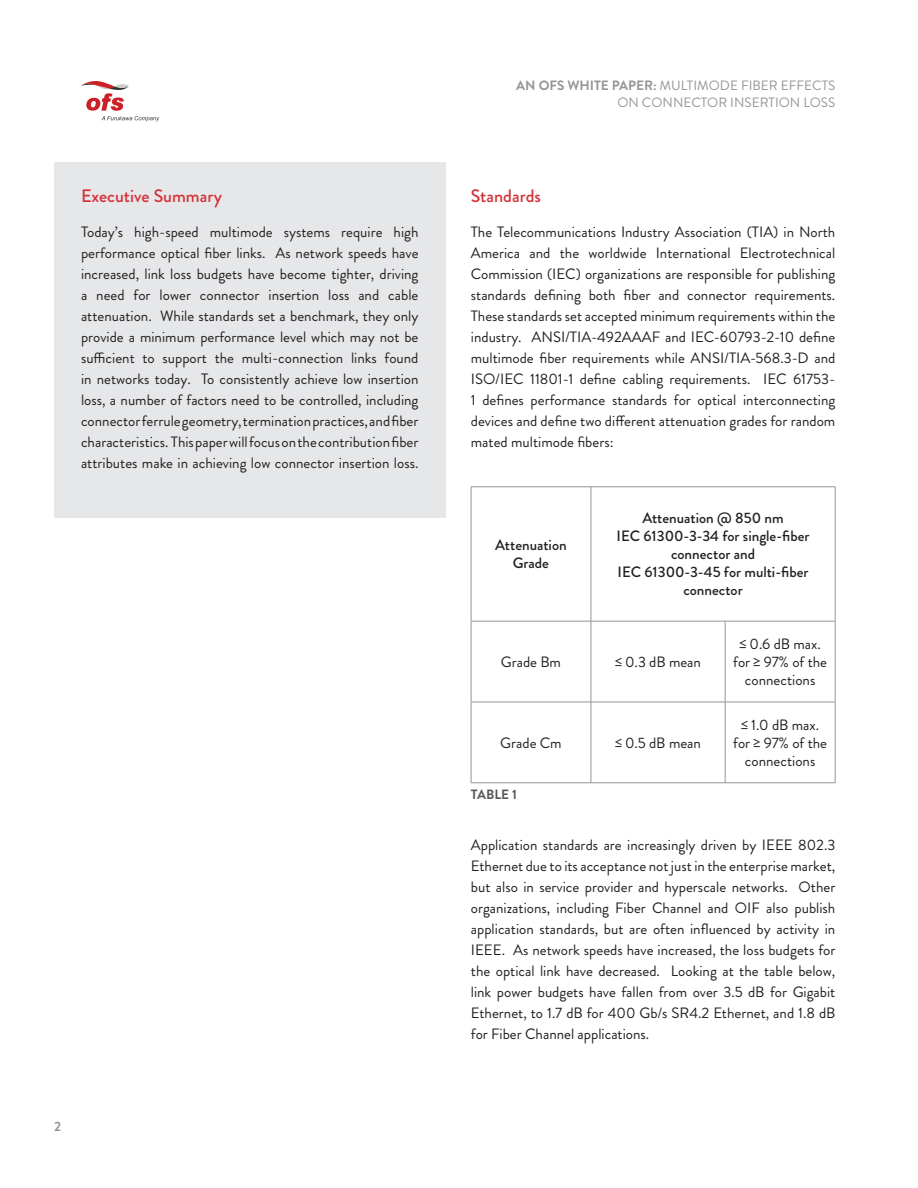
<style>
.page{position:relative;width:918px;height:1188px;background:#fff}
.page>*{position:absolute;margin:0;border:0;box-sizing:border-box;transform-origin:0 0}
.t1{font:500 18px "Brandon Grotesque";color:#d43238}
.t2{font:15px/21px "Brandon Grotesque";color:#231f20;text-align:justify}
.t3{font:500 15px/18px "Brandon Grotesque";color:#231f20;text-align:center}
.t4{font:13.5px/16.2px "Brandon Grotesque";color:#939598;text-align:right}
.t5{font:700 13.5px "Brandon Grotesque";color:#57585a}
.t6{font:700 13.5px "Brandon Grotesque";color:#939598}
.s1{font-weight:700}
</style>
<div class="page">
<div style="left:54px;top:162px;width:392px;height:355px;background:#e6e7e9"></div>
<svg style="left:81px;top:81px;width:78px;height:41px"></svg>
<hr style="left:471px;top:487px;width:120px;height:1px;background:#939598">
<hr style="left:471px;top:487px;width:1px;height:134px;background:#939598">
<hr style="left:591px;top:487px;width:134px;height:1px;background:#939598">
<hr style="left:591px;top:487px;width:1px;height:134px;background:#939598">
<hr style="left:725px;top:487px;width:110px;height:1px;background:#939598">
<hr style="left:835px;top:487px;width:1px;height:134px;background:#939598">
<hr style="left:471px;top:621px;width:120px;height:1px;background:#939598">
<hr style="left:471px;top:621px;width:1px;height:81px;background:#939598">
<hr style="left:591px;top:621px;width:134px;height:1px;background:#939598">
<hr style="left:591px;top:621px;width:1px;height:81px;background:#939598">
<hr style="left:725px;top:621px;width:110px;height:1px;background:#939598">
<hr style="left:725px;top:621px;width:1px;height:81px;background:#939598">
<hr style="left:835px;top:621px;width:1px;height:81px;background:#939598">
<hr style="left:471px;top:702px;width:120px;height:1px;background:#939598">
<hr style="left:471px;top:702px;width:1px;height:81px;background:#939598">
<hr style="left:591px;top:702px;width:134px;height:1px;background:#939598">
<hr style="left:591px;top:702px;width:1px;height:81px;background:#939598">
<hr style="left:725px;top:702px;width:110px;height:1px;background:#939598">
<hr style="left:725px;top:702px;width:1px;height:81px;background:#939598">
<hr style="left:835px;top:702px;width:1px;height:81px;background:#939598">
<hr style="left:471px;top:783px;width:120px;height:1px;background:#939598">
<hr style="left:591px;top:783px;width:134px;height:1px;background:#939598">
<hr style="left:725px;top:783px;width:110px;height:1px;background:#939598">
<p class="t1" style="left:81px;top:184px;width:143px">Executive Summary</p>
<p class="t2" style="left:81px;top:221px;width:339px">Today’s high-speed multimode systems require high performance optical fiber links. As network speeds have increased, link loss budgets have become tighter, driving a need for lower connector insertion loss and cable attenuation. While standards set a benchmark, they only provide a minimum performance level which may not be sufficient to support the multi-connection links found in networks today. To consistently achieve low insertion loss, a number of factors need to be controlled, including connector ferrule geometry, termination practices, and fiber characteristics. This paper will focus on the contribution fiber attributes make in achieving low connector insertion loss.</p>
<p class="t6" style="left:54px;top:1117px;width:8px">2</p>
<p class="t4" style="left:516px;top:78px;width:321px"><span class="s1">AN OFS WHITE PAPER:</span> MULTIMODE FIBER EFFECTS<br>ON CONNECTOR INSERTION LOSS</p>
<p class="t1" style="left:471px;top:184px;width:72px">Standards</p>
<p class="t2" style="left:471px;top:221px;width:366px">The Telecommunications Industry Association (TIA) in North America and the worldwide International Electrotechnical Commission (IEC) organizations are responsible for publishing standards defining both fiber and connector requirements.<br>These standards set accepted minimum requirements within the industry. ANSI/TIA-492AAAF and IEC-60793-2-10 define multimode fiber requirements while ANSI/TIA-568.3-D and ISO/IEC 11801-1 define cabling requirements. IEC 61753- 1 defines performance standards for optical interconnecting devices and define two different attenuation grades for random mated multimode fibers:</p>
<p class="t3" style="left:495px;top:536px;width:73px">Attenuation<br>Grade</p>
<p class="t3" style="left:617px;top:509px;width:194px">Attenuation @ 850 nm<br>IEC 61300-3-34 for single-fiber connector and<br>IEC 61300-3-45 for multi-fiber connector</p>
<p class="t2" style="left:501px;top:651px;width:62px">Grade Bm</p>
<p class="t2" style="left:615px;top:651px;width:88px">≤ 0.3 dB mean</p>
<p class="t2" style="left:500px;top:732px;width:63px">Grade Cm</p>
<p class="t2" style="left:615px;top:732px;width:87px">≤ 0.5 dB mean</p>
<p class="t5" style="left:471px;top:785px;width:48px">TABLE 1</p>
<p class="t2" style="left:733px;top:635px;width:95px;line-height:18px;text-align:center">≤ 0.6 dB max. for ≥ 97% of the connections</p>
<p class="t2" style="left:733px;top:716px;width:95px;line-height:18px;text-align:center">≤ 1.0 dB max. for ≥ 97% of the connections</p>
<p class="t2" style="left:471px;top:834px;width:366px">Application standards are increasingly driven by IEEE 802.3<br>Ethernet due to its acceptance not just in the enterprise market, but also in service provider and hyperscale networks. Other organizations, including Fiber Channel and OIF also publish application standards, but are often influenced by activity in IEEE. As network speeds have increased, the loss budgets for the optical link have decreased. Looking at the table below, link power budgets have fallen from over 3.5 dB for Gigabit Ethernet, to 1.7 dB for 400 Gb/s SR4.2 Ethernet, and 1.8 dB for Fiber Channel applications.</p>
</div>
